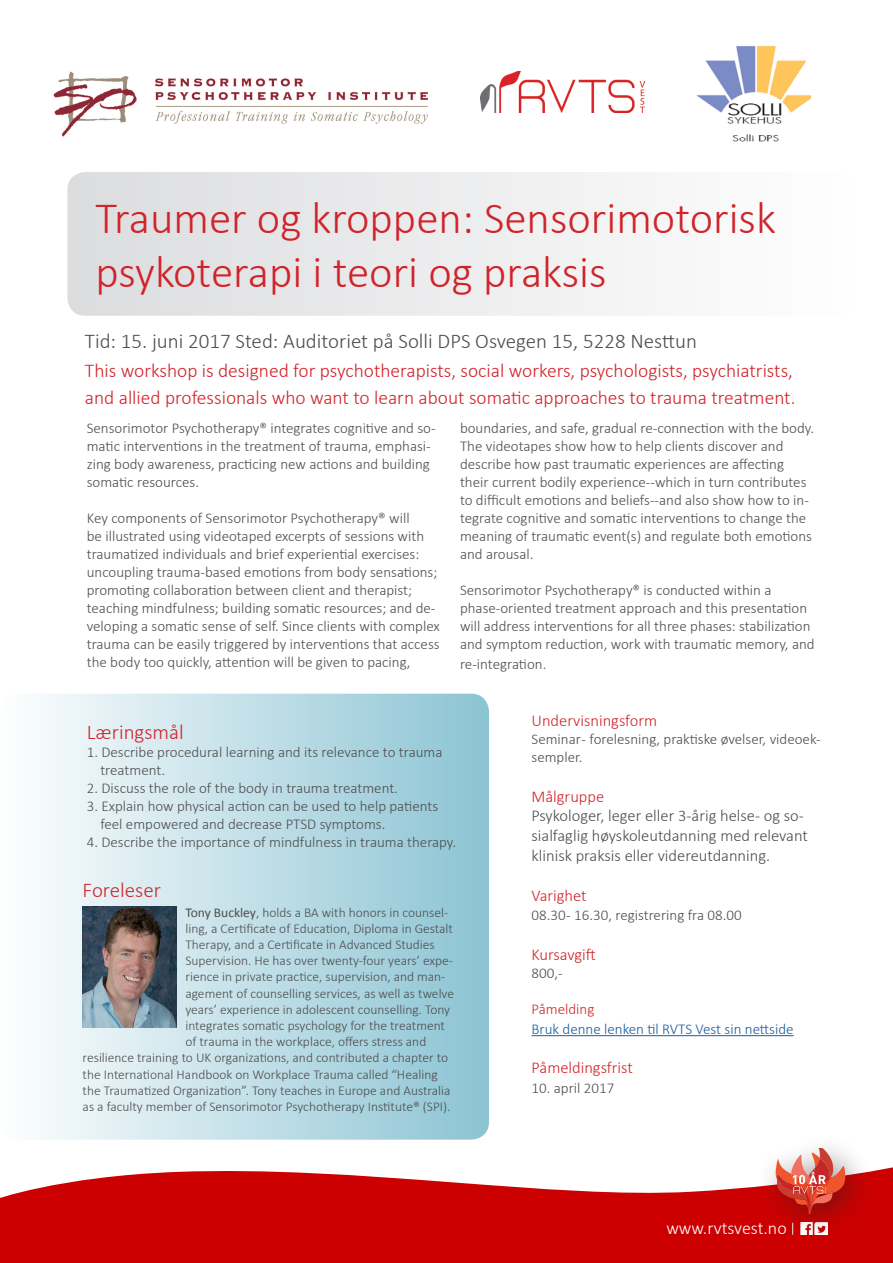
<style>
.page{position:relative;width:893px;height:1263px;background:#fff}
.page>*{position:absolute;margin:0;border:0;box-sizing:border-box;transform-origin:0 0}
.t1{font:300 45px/54px "Calibri";color:#d1232a}
.t2{font:300 21px "Calibri";color:#4d4d4d}
.t3{font:300 21px "Calibri";color:#d1232a}
.t4{font:300 19.5px/27px "Calibri";color:#d1232a}
.t5{font:300 18px "Calibri";color:#fff}
.t6{font:300 16.5px/19.8px "Calibri";color:#4d4d4d}
.t7{font:300 16.5px "Calibri";color:#d1232a}
.t8{font:300 15px/18px "Calibri";color:#4d4d4d}
.t9{font:300 15px "Calibri";color:#175d9e}
.t10{font:300 15px "Calibri";color:#d1232a}
.t11{font:300 13.5px "Calibri";color:#4d4d4d}
.s1{font-weight:400}
</style>
<div class="page">
<div style="left:0;top:694px;width:489px;height:446px;background:linear-gradient(to right,#fdfefe,#8cc4d4);border-radius:18px"></div>
<img style="left:696px;top:46px;width:115px;height:96px">
<img style="left:480px;top:72px;width:165px;height:41px">
<div style="left:67px;top:172px;width:788px;height:144px;background:linear-gradient(to right,#dbdcdf,#fefefe);border-radius:18px"></div>
<svg style="left:0;top:1167px;width:893px;height:96px;background:#d32626"></svg>
<img style="left:53px;top:71px;width:375px;height:66px">
<img style="left:83px;top:906px;width:94px;height:121px">
<div style="left:756px;top:1131px;width:121px;height:111px;background:#262624;opacity:.49"></div>
<svg style="left:776px;top:1149px;width:69px;height:66px;background:#d6655b"></svg>
<hr style="left:531px;top:1035px;width:263px;height:1px;background:#175d9e">
<p class="t1" style="left:95px;top:191px;width:682px">Traumer og kroppen: Sensorimotorisk psykoterapi i teori og praksis</p>
<p class="t2" style="left:85px;top:328px;width:613px">Tid: 15. juni 2017 Sted: Auditoriet på Solli DPS Osvegen 15, 5228 Nesttun</p>
<p class="t4" style="left:85px;top:357px;width:712px">This workshop is designed for psychotherapists, social workers, psychologists, psychiatrists, and allied professionals who want to learn about somatic approaches to trauma treatment.</p>
<p class="t8" style="left:87px;top:419px;width:350px">Sensorimotor Psychotherapy® integrates cognitive and so&shy;matic interventions in the treatment of trauma, emphasi&shy;zing body awareness, practicing new actions and building somatic resources.</p>
<p class="t8" style="left:87px;top:509px;width:354px">Key components of Sensorimotor Psychotherapy® will<br>be illustrated using videotaped excerpts of sessions with traumatized individuals and brief experiential exercises: uncoupling trauma-based emotions from body sensations; promoting collaboration between client and therapist; teaching mindfulness; building somatic resources; and de&shy;veloping a somatic sense of self. Since clients with complex trauma can be easily triggered by interventions that access the body too quickly, attention will be given to pacing,</p>
<p class="t8" style="left:460px;top:419px;width:356px">boundaries, and safe, gradual re-connection with the body.</p>
<p class="t8" style="left:460px;top:437px;width:354px">The videotapes show how to help clients discover and describe how past traumatic experiences are affecting their current bodily experience--which in turn contributes to difficult emotions and beliefs--and also show how to in&shy;tegrate cognitive and somatic interventions to change the meaning of traumatic event(s) and regulate both emotions and arousal.</p>
<p class="t8" style="left:460px;top:581px;width:356px">Sensorimotor Psychotherapy® is conducted within a phase-oriented treatment approach and this presentation will address interventions for all three phases: stabilization and symptom reduction, work with traumatic memory, and</p>
<p class="t8" style="left:460px;top:655px;width:88px">re-integration.</p>
<p class="t3" style="left:87px;top:719px;width:98px">Læringsmål</p>
<p class="t8" style="left:100px;top:743px;width:344px;text-indent:-14px">1. Describe procedural learning and its relevance to trauma treatment.</p>
<p class="t8" style="left:87px;top:779px;width:313px">2. Discuss the role of the body in trauma treatment.</p>
<p class="t8" style="left:100px;top:797px;width:339px;text-indent:-14px">3. Explain how physical action can be used to help patients feel empowered and decrease PTSD symptoms.</p>
<p class="t8" style="left:87px;top:833px;width:371px">4. Describe the importance of mindfulness in trauma therapy.</p>
<p class="t3" style="left:83px;top:877px;width:80px">Foreleser</p>
<p class="t11" style="left:185px;top:904px;width:264px"><span class="s1">Tony Buckley</span>, holds a BA with honors in counsel-</p>
<p class="t11" style="left:185px;top:920px;width:269px">ling, a Certificate of Education, Diploma in Gestalt</p>
<p class="t11" style="left:185px;top:936px;width:251px">Therapy, and a Certificate in Advanced Studies</p>
<p class="t11" style="left:185px;top:952px;width:269px">Supervision. He has over twenty-four years’ expe-</p>
<p class="t11" style="left:185px;top:968px;width:261px">rience in private practice, supervision, and man-</p>
<p class="t11" style="left:185px;top:985px;width:270px">agement of counselling services, as well as twelve</p>
<p class="t11" style="left:185px;top:1001px;width:266px">years’ experience in adolescent counselling. Tony</p>
<p class="t11" style="left:185px;top:1017px;width:261px">integrates somatic psychology for the treatment</p>
<p class="t11" style="left:185px;top:1033px;width:242px">of trauma in the workplace, offers stress and</p>
<p class="t11" style="left:83px;top:1049px;width:367px">resilience training to UK organizations, and contributed a chapter to</p>
<p class="t11" style="left:83px;top:1066px;width:357px">the International Handbook on Workplace Trauma called “Healing</p>
<p class="t11" style="left:83px;top:1082px;width:369px">the Traumatized Organization”. Tony teaches in Europe and Australia</p>
<p class="t11" style="left:83px;top:1098px;width:369px">as a faculty member of Sensorimotor Psychotherapy Institute® (SPI).</p>
<p class="t7" style="left:531px;top:710px;width:127px">Undervisningsform</p>
<p class="t8" style="left:531px;top:730px;width:291px">Seminar - forelesning, praktiske øvelser, videoek&shy;sempler.</p>
<p class="t7" style="left:531px;top:786px;width:74px">Målgruppe</p>
<p class="t6" style="left:531px;top:806px;width:278px">Psykologer, leger eller 3-årig helse- og so&shy;sialfaglig høyskoleutdanning med relevant klinisk praksis eller videreutdanning.</p>
<p class="t7" style="left:531px;top:885px;width:57px">Varighet</p>
<p class="t8" style="left:531px;top:906px;width:212px">08.30 - 16.30, registrering fra 08.00</p>
<p class="t7" style="left:531px;top:944px;width:66px">Kursavgift</p>
<p class="t8" style="left:531px;top:964px;width:33px">800,-</p>
<p class="t10" style="left:531px;top:1000px;width:64px">Påmelding</p>
<p class="t9" style="left:531px;top:1019px;width:264px">Bruk denne lenken til RVTS Vest sin nettside</p>
<p class="t7" style="left:531px;top:1058px;width:103px">Påmeldingsfrist</p>
<p class="t8" style="left:531px;top:1079px;width:84px">10. april 2017</p>
<p class="t5" style="left:666px;top:1216px;width:122px">www.rvtsvest.no</p>
</div>
